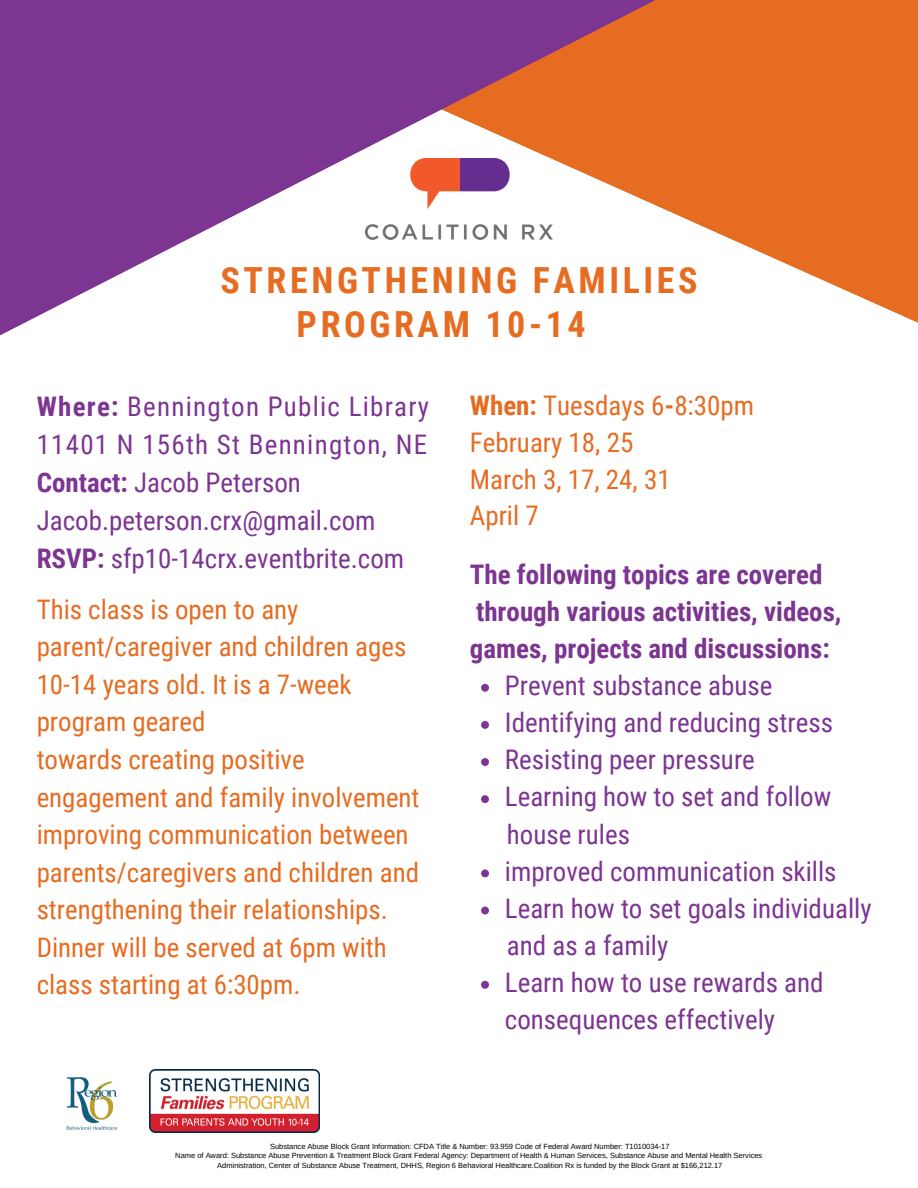
<style>
.page{position:relative;width:918px;height:1188px;background:#fff}
.page>*{position:absolute;margin:0;border:0;box-sizing:border-box;transform-origin:0 0}
.t1{font:700 36px/44.2px "Roboto Condensed";letter-spacing:.1em;color:#e66c21}
.t2{font:27px/37.2px "Roboto Condensed";color:#7d3592}
.t3{font:27px/37.7px "Roboto Condensed";color:#e66c21}
.t4{font:700 27px/37.2px "Roboto Condensed";color:#7d3592}
.t5{font:7.5px/9.3px "Arimo";color:#000;text-align:center}
.s1{font-weight:700}
</style>
<div class="page">
<svg style="left:656px;top:0;width:262px;height:323px;fill:#e66c21"></svg>
<svg style="left:0;top:0;width:656px;height:336px;fill:#7d3592"></svg>
<img style="left:365px;top:159px;width:187px;height:81px">
<img style="left:150px;top:1070px;width:169px;height:63px">
<img style="left:66px;top:1077px;width:52px;height:53px">
<svg style="left:481px;top:684px;width:8px;height:8px"></svg>
<svg style="left:481px;top:721px;width:8px;height:8px"></svg>
<svg style="left:481px;top:758px;width:8px;height:8px"></svg>
<svg style="left:481px;top:795px;width:8px;height:8px"></svg>
<svg style="left:481px;top:869px;width:8px;height:8px"></svg>
<svg style="left:481px;top:907px;width:8px;height:7px"></svg>
<svg style="left:481px;top:981px;width:8px;height:8px"></svg>
<h1 class="t1" style="left:297px;top:258px;width:402px;text-indent:-76px">STRENGTHENING FAMILIES<br>PROGRAM 10-14</h1>
<h2 class="t2" style="left:37px;top:387px;width:394px;line-height:38.1px"><span class="s1">Where:</span> Bennington Public Library<br>11401 N 156th St Bennington, NE<br><span class="s1">Contact:</span> Jacob Peterson<br>Jacob.peterson.crx@gmail.com<br><span class="s1">RSVP:</span> sfp10-14crx.eventbrite.com</h2>
<p class="t3" style="left:37px;top:591px;width:384px">This class is open to any parent/caregiver and children ages<br>10-14 years old. It is a 7-week program geared<br>towards creating positive engagement and family involvement improving communication between parents/caregivers and children and strengthening their relationships.<br>Dinner will be served at 6pm with class starting at 6:30pm.</p>
<h2 class="t3" style="left:470px;top:388px;width:286px;line-height:36.6px"><span class="s1">When:</span> Tuesdays 6<span class="s1">-</span>8:30pm<br>February 18, 25<br>March 3, 17, 24, 31<br>April 7</h2>
<h2 class="t4" style="left:470px;top:556px;width:373px">The following topics are covered through various activities, videos, games, projects and discussions:</h2>
<p class="t2" style="left:505px;top:667px;width:368px">Prevent substance abuse<br>Identifying and reducing stress<br>Resisting peer pressure<br>Learning how to set and follow house rules<br>improved communication skills<br>Learn how to set goals individually and as a family<br>Learn how to use rewards and consequences effectively</p>
<p class="t5" style="left:175px;top:1142px;width:589px">Substance Abuse Block Grant Information: CFDA Title &amp; Number: 93.959 Code of Federal Award Number: T1010034-17<br>Name of Award: Substance Abuse Prevention &amp; Treatment Block Grant Federal Agency: Department of Health &amp; Human Services, Substance Abuse and Mental Health Services<br>Administration, Center of Substance Abuse Treatment, DHHS, Region 6 Behavioral Healthcare.Coalition Rx is funded by the Block Grant at $166,212.17</p>
</div>
